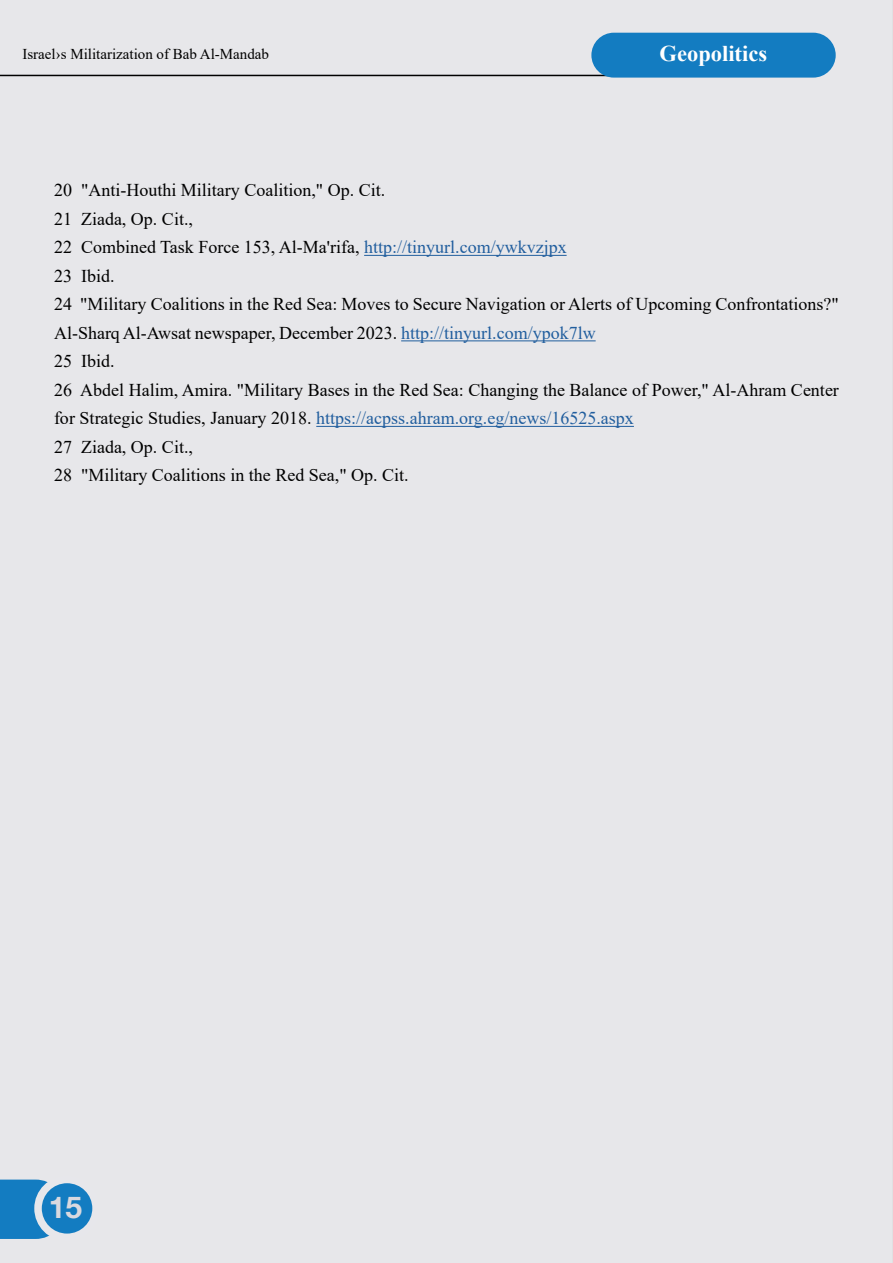
<style>
.page{position:relative;width:893px;height:1263px;background:#e7e7ea}
.page>*{position:absolute;margin:0;border:0;box-sizing:border-box;transform-origin:0 0}
.t1{font:700 30px "Helvetica Neue LT";color:#dad9df}
.t2{font:700 22.5px "Times New Roman";color:#fff}
.t3{font:18px "Times New Roman";color:#000}
.t4{font:18px "Times New Roman";color:#215e9e}
.t5{font:15px "Times New Roman";color:#000}
.s1{color:#215e9e}
.s2{color:#000}
</style>
<div class="page">
<div style="left:0;top:1179px;width:54px;height:60px;background:#137cc1"></div>
<div style="left:38px;top:1179px;width:58px;height:58px;background:#137cc1;border-radius:50%"></div>
<div style="left:34px;top:1176px;width:66px;height:65px;border:8px solid #e7e7eb;border-radius:50%"></div>
<hr style="left:364px;top:255px;width:203px;height:1px;background:#215e9e">
<hr style="left:401px;top:340px;width:195px;height:1px;background:#215e9e">
<hr style="left:316px;top:426px;width:318px;height:1px;background:#215e9e">
<hr style="left:0;top:75px;width:773px;height:1px;background:#000">
<div style="left:591px;top:33px;width:245px;height:45px;background:#137cc1;border-radius:22px"></div>
<p class="t5" style="left:22px;top:43px;width:248px">Israel s› Militarization of Bab Al-Mandab</p>
<p class="t3" style="left:54px;top:178px;width:19px">20</p>
<p class="t3" style="left:81px;top:178px;width:306px">"Anti-Houthi Military Coalition," Op. Cit.</p>
<p class="t3" style="left:54px;top:206px;width:19px">21</p>
<p class="t3" style="left:81px;top:206px;width:113px">Ziada, Op. Cit.,</p>
<p class="t3" style="left:54px;top:235px;width:19px">22</p>
<p class="t3" style="left:81px;top:235px;width:487px">Combined Task Force 153, Al-Ma'rifa, <span class="s1">http://tinyurl.com/ywkvzjpx</span></p>
<p class="t3" style="left:54px;top:263px;width:19px">23</p>
<p class="t3" style="left:81px;top:263px;width:35px">Ibid.</p>
<p class="t2" style="left:660px;top:37px;width:109px">Geopolitics</p>
<p class="t3" style="left:80px;top:292px;width:760px">"Military Coalitions in the Red Sea: Moves to Secure Navigation or Alerts of Upcoming Confrontations "?</p>
<p class="t3" style="left:54px;top:292px;width:19px">24</p>
<p class="t3" style="left:54px;top:320px;width:543px">Al-SharqAl-Awsat newspaper, December 2023. <span class="s1">http://tinyurl.com/ypok7lw</span></p>
<p class="t3" style="left:81px;top:349px;width:35px">Ibid.</p>
<p class="t3" style="left:54px;top:349px;width:19px">25</p>
<p class="t3" style="left:80px;top:377px;width:760px">Abdel Halim, Amira ". Military Bases in the Red Sea: Changing the Balance of Power," Al-Ahram Center</p>
<p class="t3" style="left:54px;top:377px;width:19px">26</p>
<p class="t4" style="left:54px;top:406px;width:581px"><span class="s2">for Strategic Studies, January 2018.</span> https://acpss.ahram.org.eg/news/16525.aspx</p>
<p class="t3" style="left:81px;top:434px;width:113px">Ziada, Op. Cit.,</p>
<p class="t3" style="left:54px;top:434px;width:19px">27</p>
<p class="t3" style="left:54px;top:463px;width:19px">28</p>
<p class="t3" style="left:81px;top:463px;width:329px">"Military Coalitions in the Red Sea," Op. Cit.</p>
<h1 class="t1" style="left:49px;top:1190px;width:35px">15</h1>
</div>
